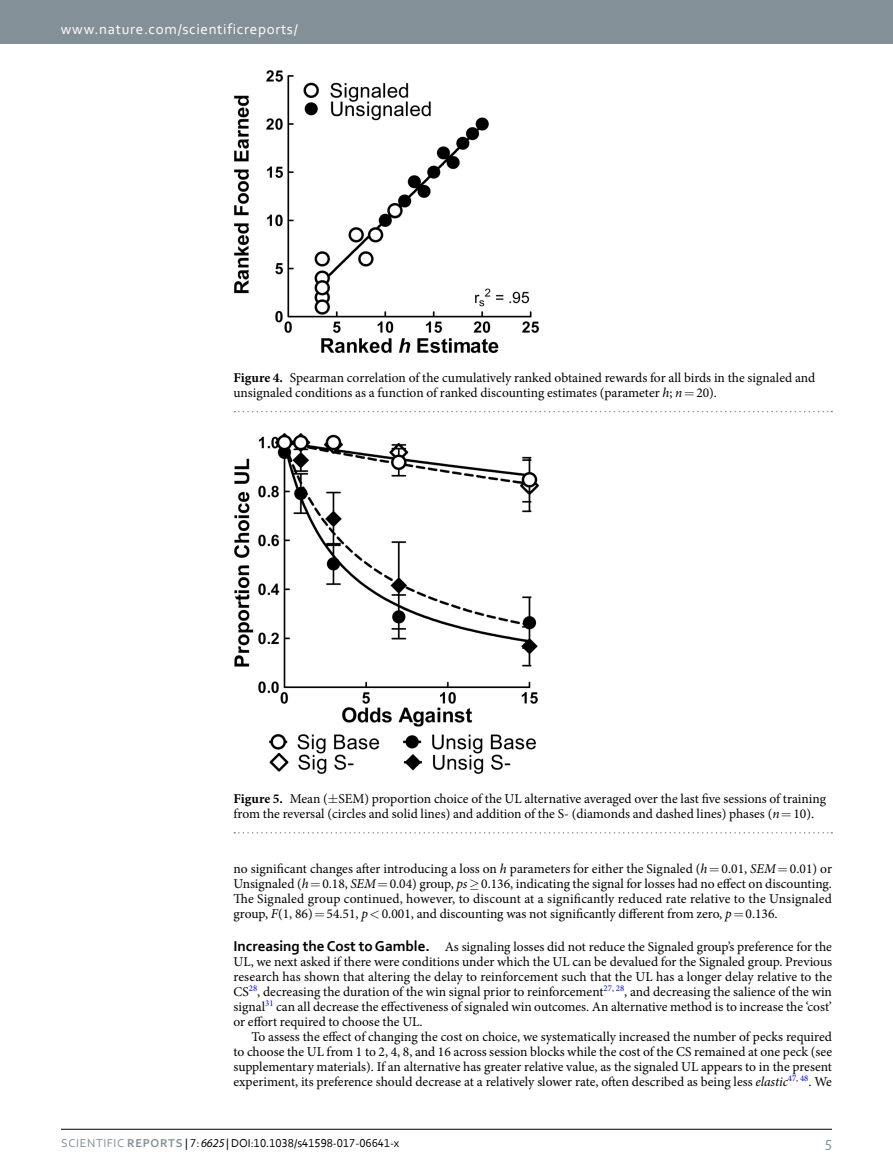
<style>
.page{position:relative;width:893px;height:1174px;background:#fff}
.page>*{position:absolute;margin:0;border:0;box-sizing:border-box;transform-origin:0 0}
.t1{font:15px "Corbel 2";letter-spacing:.045em;color:#fff}
.t2{font:15px "Corbel 2";color:#839097}
.t3{font:13.5px/15px "Minion Pro";color:#000;text-align:justify}
.t4{font:12px "Corbel";color:#000}
.s1{font-weight:700}
.s2{font-family:"Minion Pro It 2"}
.s3{font-family:"Corbel Bold 2";font-size:15px}
.s4{font-family:"Corbel 2";color:#839097}
.s5{font-family:"Corbel Bold 2";color:#839097}
.s6{font-family:"Myriad Pro";font-style:italic}
</style>
<div class="page">
<div style="left:0;top:0;width:893px;height:43px;background:#839097"></div>
<hr style="left:61px;top:1129px;width:771px;height:1px;background:#000">
<img style="left:234px;top:70px;width:305px;height:284px">
<svg style="left:234px;top:411px;width:598px;height:1px"></svg>
<img style="left:234px;top:433px;width:305px;height:341px">
<svg style="left:234px;top:832px;width:598px;height:1px"></svg>
<p class="t1" style="left:61px;top:19px;width:238px">www.nature.com/scientificreports/</p>
<p class="t3" style="left:233px;top:370px;width:583px"><span class="s1">Figure 4.</span> Spearman correlation of the cumulatively ranked obtained rewards for all birds in the signaled and unsignaled conditions as a function of ranked discounting estimates (parameter <span class="s2">h</span>; <span class="s2">n</span> 20).</p>
<p class="t3" style="left:233px;top:791px;width:594px"><span class="s1">Figure 5.</span> Mean ( SEM) proportion choice of the UL alternative averaged over the last five sessions of training from the reversal (circles and solid lines) and addition of the S- (diamonds and dashed lines) phases (<span class="s2">n</span> 10).</p>
<p class="t3" style="left:233px;top:861px;width:600px">no significant changes after introducing a loss on <span class="s2">h</span> parameters for either the Signaled (<span class="s2">h</span> 0.01, <span class="s2">SEM</span> 0.01) or Unsignaled (<span class="s2">h</span> 0.18, <span class="s2">SEM</span> 0.04) group, <span class="s2">ps</span>≥0.136, indicating the signal for losses had no effect on discounting.<br>The Signaled group continued, however, to discount at a significantly reduced rate relative to the Unsignaled group, <span class="s2">F</span>(1, 86) 54.51, <span class="s2">p</span> 0.001, and discounting was not significantly different from zero, <span class="s2">p</span> 0.136.</p>
<p class="t3" style="left:233px;top:939px;width:600px"><span class="s3">Increasing the Cost to Gamble.</span> As signaling losses did not reduce the Signaled group’s preference for the UL, we next asked if there were conditions under which the UL can be devalued for the Signaled group. Previous research has shown that altering the delay to reinforcement such that the UL has a longer delay relative to the CS<sup>28</sup>, decreasing the duration of the win signal prior to reinforcement<sup>27</sup><sup>,</sup> <sup>28</sup>, and decreasing the salience of the win signal<sup>31</sup> can all decrease the effectiveness of signaled win outcomes. An alternative method is to increase the ‘cost’ or effort required to choose the UL.</p>
<p class="t3" style="left:233px;top:1029px;width:600px;text-indent:18px">To assess the effect of changing the cost on choice, we systematically increased the number of pecks required to choose the UL from 1 to 2, 4, 8, and 16 across session blocks while the cost of the CS remained at one peck (see supplementary materials). If an alternative has greater relative value, as the signaled UL appears to in the present experiment, its preference should decrease at a relatively slower rate, often described as being less <span class="s2">elastic</span><sup>47</sup><sup>,</sup> <sup>48</sup>. We</p>
<p class="t4" style="left:61px;top:1135px;width:340px"><span class="s4">Scientific</span> <span class="s5">REPOrTS</span> | 7: <span class="s6">6625</span> | DOI:10.1038/s41598-017-06641-x</p>
<p class="t2" style="left:825px;top:1132px;width:9px">5</p>
</div>
